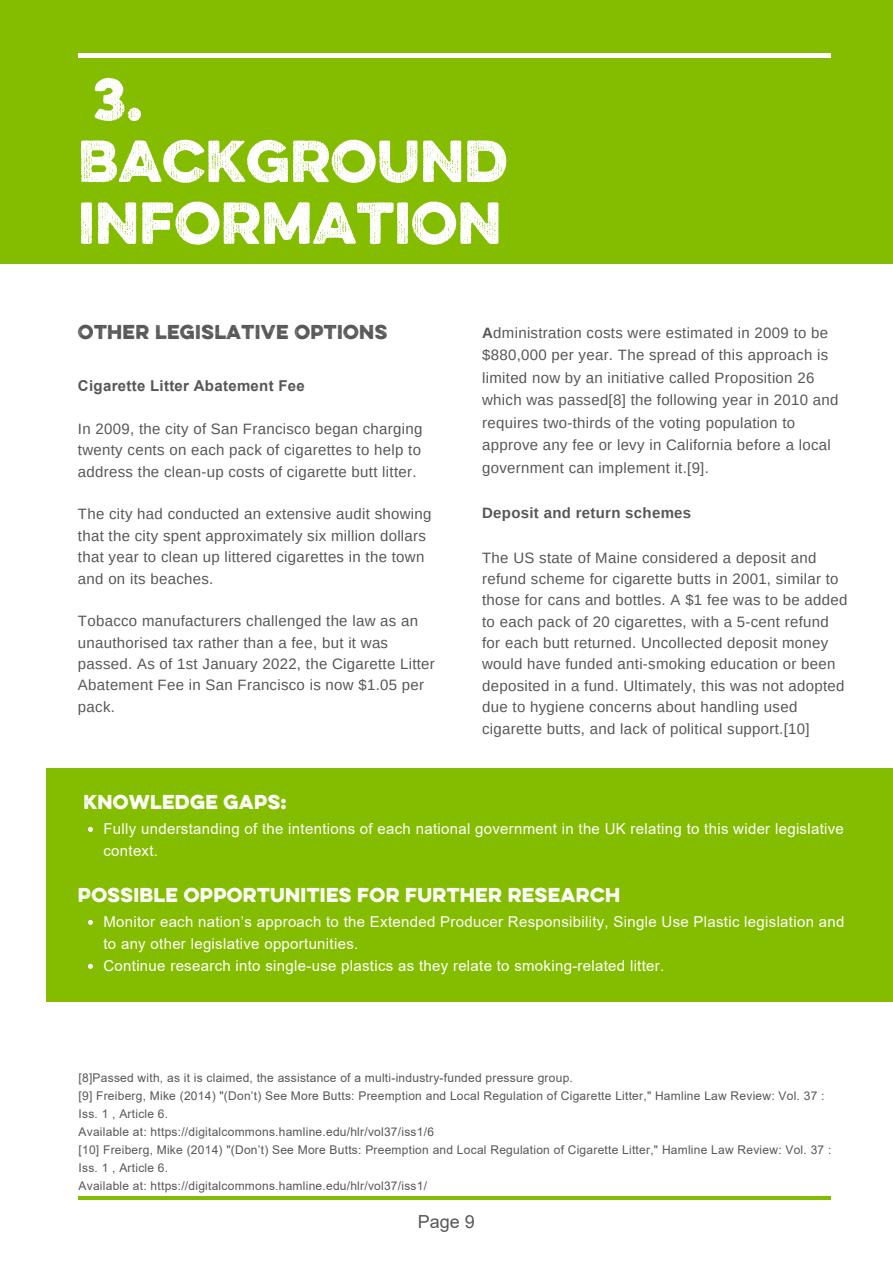
<style>
.page{position:relative;width:893px;height:1264px;background:#fff}
.page>*{position:absolute;margin:0;border:0;box-sizing:border-box;transform-origin:0 0}
.t1{font:700 52.95px/61.8px "Eveleth";color:#fff}
.t2{font:700 18px "Eveleth";letter-spacing:.02em;color:#fff}
.t3{font:700 18px "Eveleth";letter-spacing:.02em;color:#575756}
.t4{font:18px "Arial";color:#575756}
.t5{font:15px/21.3px "Arimo";letter-spacing:.02em;color:#575756}
.t6{font:15px/22px "Arial";letter-spacing:.02em;color:#fff}
.t7{font:700 15px "Arial";letter-spacing:.02em;color:#575756}
.t8{font:700 15px "Arimo";letter-spacing:.02em;color:#575756}
.t9{font:12px/18px "Arial";letter-spacing:.02em;color:#575756}
.s1{font-weight:700}
</style>
<div class="page">
<div style="left:0;top:0;width:892px;height:264px;background:#84bd00"></div>
<hr style="left:78px;top:1196px;width:752px;height:3px;background:#84bd00">
<hr style="left:79px;top:54px;width:752px;height:3px;background:#fff">
<div style="left:47px;top:767px;width:845px;height:234px;background:#84bd00"></div>
<svg style="left:88px;top:827px;width:5px;height:5px"></svg>
<svg style="left:88px;top:919px;width:5px;height:5px"></svg>
<svg style="left:88px;top:963px;width:5px;height:5px"></svg>
<h1 class="t1" style="left:78px;top:74px;width:431px">3.<br>BACKGROUND<br>INFORMATION</h1>
<p class="t3" style="left:78px;top:324px;width:311px">OTHER LEGISLATIVE OPTIONS</p>
<p class="t7" style="left:78px;top:377px;width:228px">Cigarette Litter Abatement Fee</p>
<p class="t5" style="left:78px;top:418px;width:346px;text-align:justify">In 2009, the city of San Francisco began charging twenty cents on each pack of cigarettes to help to address the clean-up costs of cigarette butt litter.</p>
<p class="t5" style="left:78px;top:503px;width:355px">The city had conducted an extensive audit showing that the city spent approximately six million dollars that year to clean up littered cigarettes in the town and on its beaches.</p>
<p class="t5" style="left:78px;top:610px;width:358px">Tobacco manufacturers challenged the law as an unauthorised tax rather than a fee, but it was passed. As of 1st January 2022, the Cigarette Litter Abatement Fee in San Francisco is now $1.05 per pack.</p>
<p class="t2" style="left:83px;top:793px;width:205px">KNOWLEDGE GAPS:</p>
<p class="t5" style="left:482px;top:321px;width:358px;line-height:22.5px"><span class="s1">A</span>dministration costs were estimated in 2009 to be $880,000 per year. The spread of this approach is limited now by an initiative called Proposition 26 which was passed[8] the following year in 2010 and requires two-thirds of the voting population to approve any fee or levy in California before a local government can implement it.[9].</p>
<p class="t8" style="left:482px;top:504px;width:210px">Deposit and return schemes</p>
<p class="t5" style="left:482px;top:546px;width:367px">The US state of Maine considered a deposit and refund scheme for cigarette butts in 2001, similar to those for cans and bottles. A $1 fee was to be added to each pack of 20 cigarettes, with a 5-cent refund for each butt returned. Uncollected deposit money would have funded anti-smoking education or been deposited in a fund. Ultimately, this was not adopted due to hygiene concerns about handling used cigarette butts, and lack of political support.[10]</p>
<p class="t6" style="left:103px;top:817px;width:742px">Fully understanding of the intentions of each national government in the UK relating to this wider legislative context.</p>
<p class="t2" style="left:78px;top:886px;width:543px">POSSIBLE OPPORTUNITIES FOR FURTHER RESEARCH</p>
<p class="t6" style="left:103px;top:910px;width:742px">Monitor each nation’s approach to the Extended Producer Responsibility, Single Use Plastic legislation and to any other legislative opportunities.<br>Continue research into single-use plastics as they relate to smoking-related litter.</p>
<p class="t9" style="left:79px;top:1068px;width:754px">[8]Passed with, as it is claimed, the assistance of a multi-industry-funded pressure group.<br>[9] Freiberg, Mike (2014) "(Don’t) See More Butts: Preemption and Local Regulation of Cigarette Litter," Hamline Law Review: Vol. 37 :<br>Iss. 1 , Article 6.<br>Available at: https://digitalcommons.hamline.edu/hlr/vol37/iss1/6<br>[10] Freiberg, Mike (2014) "(Don’t) See More Butts: Preemption and Local Regulation of Cigarette Litter," Hamline Law Review: Vol. 37 :<br>Iss. 1 , Article 6.<br>Available at: https://digitalcommons.hamline.edu/hlr/vol37/iss1/</p>
<p class="t4" style="left:418px;top:1211px;width:58px">Page 9</p>
</div>
